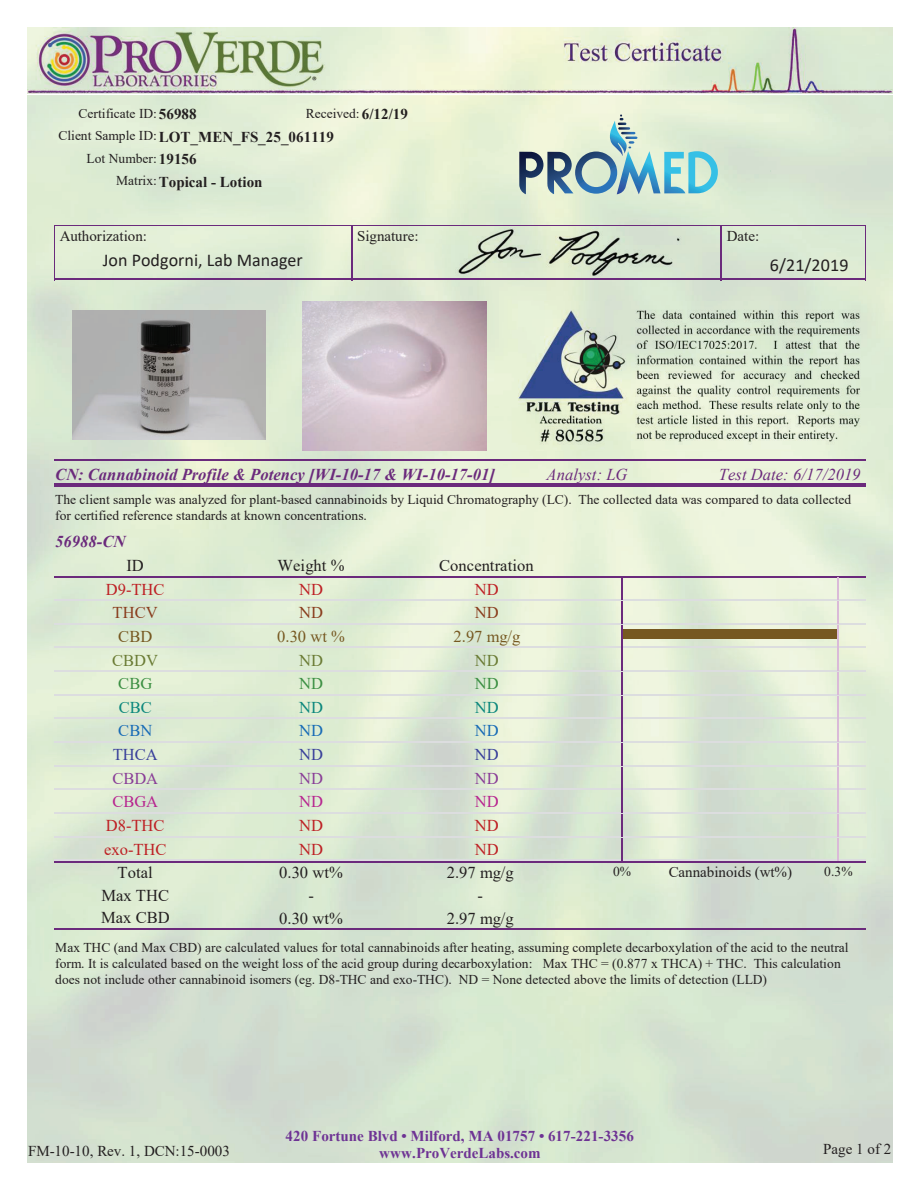
<style>
.page{position:relative;width:919px;height:1189px;background:#fff}
.page>*{position:absolute;margin:0;border:0;box-sizing:border-box;transform-origin:0 0}
.t1{font:18px "Calibri";color:#231f20}
.t2{font:16.5px "Times New Roman";color:#231f20}
.t3{font:italic 700 16.5px "Times New Roman";color:#6b2a7c}
.t4{font:16.5px "Times New Roman";color:#be2024}
.t5{font:italic 16.5px "Times New Roman";color:#6b2a7c}
.t6{font:16.5px "Times New Roman";color:#765821}
.t7{font:16.5px "Times New Roman";color:#893c1c}
.t8{font:16.5px "Times New Roman";color:#6a7b34}
.t9{font:16.5px "Times New Roman";color:#383f9a}
.t10{font:16.5px "Times New Roman";color:#893d97}
.t11{font:16.5px "Times New Roman";color:#b7248f}
.t12{font:16.5px "Times New Roman";color:#3b8f42}
.t13{font:16.5px "Times New Roman";color:#0b877c}
.t14{font:16.5px "Times New Roman";color:#176bb6}
.t15{font:15px "Times New Roman";color:#231f20}
.t16{font:700 15px/17.4px "Times New Roman";color:#6e3394;text-align:center}
.t17{font:700 15px "Times New Roman";color:#231f20}
.t18{font:13.5px/15.9px "Times New Roman";color:#231f20}
.s1{font-weight:700;font-size:15px}
.s2{font-weight:400;font-size:13.5px}
</style>
<div class="page">
<img style="left:27px;top:95px;width:865px;height:1066px">
<svg style="left:27px;top:27px;width:865px;height:1px"></svg>
<img style="left:27px;top:28px;width:865px;height:66px">
<hr style="left:720px;top:225px;width:145px;height:1px;background:#6b2a7c">
<hr style="left:864px;top:225px;width:1px;height:55px;background:#6b2a7c">
<hr style="left:720px;top:278px;width:145px;height:2px;background:#6b2a7c">
<hr style="left:351px;top:225px;width:370px;height:1px;background:#6b2a7c">
<hr style="left:720px;top:225px;width:1px;height:55px;background:#6b2a7c">
<hr style="left:351px;top:278px;width:370px;height:2px;background:#6b2a7c">
<hr style="left:54px;top:225px;width:298px;height:1px;background:#6b2a7c">
<hr style="left:351px;top:225px;width:1px;height:55px;background:#6b2a7c">
<hr style="left:54px;top:278px;width:298px;height:2px;background:#6b2a7c">
<hr style="left:54px;top:225px;width:1px;height:55px;background:#6b2a7c">
<img style="left:442px;top:227px;width:252px;height:50px">
<img style="left:72px;top:311px;width:194px;height:129px">
<img style="left:302px;top:302px;width:184px;height:148px">
<img style="left:518px;top:302px;width:342px;height:148px">
<hr style="left:54px;top:575px;width:811px;height:2px;background:#6b2a7c">
<hr style="left:54px;top:459px;width:811px;height:2px;background:#6b2a7c">
<hr style="left:54px;top:484px;width:811px;height:3px;background:#6b2a7c">
<hr style="left:54px;top:599px;width:811px;height:2px;background:#dcdddf">
<hr style="left:54px;top:623px;width:811px;height:1px;background:#dcdddf">
<hr style="left:54px;top:646px;width:811px;height:2px;background:#dcdddf">
<div style="left:622px;top:629px;width:216px;height:9px;background:#765821"></div>
<hr style="left:54px;top:670px;width:811px;height:1px;background:#dcdddf">
<hr style="left:54px;top:694px;width:811px;height:1px;background:#dcdddf">
<hr style="left:54px;top:717px;width:811px;height:2px;background:#dcdddf">
<hr style="left:54px;top:741px;width:811px;height:1px;background:#dcdddf">
<hr style="left:54px;top:764px;width:811px;height:2px;background:#dcdddf">
<hr style="left:54px;top:788px;width:811px;height:2px;background:#dcdddf">
<hr style="left:54px;top:812px;width:811px;height:1px;background:#dcdddf">
<hr style="left:54px;top:835px;width:811px;height:2px;background:#dcdddf">
<hr style="left:54px;top:859px;width:811px;height:2px;background:#dcdddf">
<svg style="left:621px;top:577px;width:1px;height:283px"></svg>
<svg style="left:837px;top:577px;width:1px;height:283px"></svg>
<hr style="left:54px;top:860px;width:811px;height:2px;background:#6b2a7c">
<hr style="left:54px;top:928px;width:811px;height:1px;background:#6b2a7c">
<svg style="left:519px;top:114px;width:198px;height:80px;background:#b3cfc9"></svg>
<p class="t18" style="left:79px;top:105px;width:120px">Certificate ID: <span class="s1">56988</span></p>
<p class="t17" style="left:58px;top:126px;width:277px"><span class="s2">Client Sample ID:</span>LOT_MEN_FS_25_061119</p>
<p class="t17" style="left:116px;top:171px;width:148px"><span class="s2">Matrix:</span>Topical - Lotion</p>
<p class="t18" style="left:306px;top:105px;width:104px">Received: <span class="s1">6/12/19</span></p>
<p class="t18" style="left:87px;top:150px;width:112px">Lot Number: <span class="s1">19156</span></p>
<p class="t15" style="left:60px;top:225px;width:89px">Authorization:</p>
<p class="t15" style="left:357px;top:225px;width:63px">Signature:</p>
<p class="t15" style="left:726px;top:225px;width:34px">Date:</p>
<h1 class="t1" style="left:103px;top:248px;width:201px">Jon Podgorni, Lab Manager</h1>
<h1 class="t1" style="left:769px;top:252px;width:80px">6/21/2019</h1>
<p class="t5" style="left:546px;top:463px;width:82px">Analyst: LG</p>
<p class="t5" style="left:718px;top:463px;width:143px">Test Date: 6/17/2019</p>
<p class="t18" style="left:55px;top:491px;width:797px">The client sample was analyzed for plant-based cannabinoids by Liquid Chromatography (LC). The collected data was compared to data collected for certified reference standards at known concentrations.</p>
<p class="t3" style="left:55px;top:530px;width:72px">56988-CN</p>
<p class="t3" style="left:55px;top:463px;width:441px">CN: Cannabinoid Profile &amp; Potency [WI-10-17 &amp; WI-10-17-01]</p>
<p class="t2" style="left:127px;top:553px;width:19px">ID</p>
<p class="t2" style="left:277px;top:553px;width:68px">Weight %</p>
<p class="t2" style="left:439px;top:553px;width:96px">Concentration</p>
<p class="t4" style="left:106px;top:577px;width:60px">D9-THC</p>
<p class="t4" style="left:299px;top:577px;width:25px">ND</p>
<p class="t4" style="left:475px;top:577px;width:25px">ND</p>
<p class="t7" style="left:113px;top:601px;width:47px">THCV</p>
<p class="t7" style="left:299px;top:601px;width:25px">ND</p>
<p class="t7" style="left:475px;top:601px;width:25px">ND</p>
<p class="t6" style="left:118px;top:624px;width:35px">CBD</p>
<p class="t6" style="left:277px;top:624px;width:69px">0.30 wt %</p>
<p class="t6" style="left:453px;top:624px;width:68px">2.97 mg/g</p>
<p class="t8" style="left:112px;top:648px;width:47px">CBDV</p>
<p class="t8" style="left:299px;top:648px;width:25px">ND</p>
<p class="t8" style="left:475px;top:648px;width:25px">ND</p>
<p class="t12" style="left:118px;top:672px;width:35px">CBG</p>
<p class="t12" style="left:299px;top:672px;width:25px">ND</p>
<p class="t12" style="left:475px;top:672px;width:25px">ND</p>
<p class="t13" style="left:119px;top:695px;width:35px">CBC</p>
<p class="t13" style="left:299px;top:695px;width:25px">ND</p>
<p class="t13" style="left:475px;top:695px;width:25px">ND</p>
<p class="t14" style="left:118px;top:719px;width:35px">CBN</p>
<p class="t14" style="left:299px;top:719px;width:25px">ND</p>
<p class="t14" style="left:475px;top:719px;width:25px">ND</p>
<p class="t9" style="left:113px;top:743px;width:47px">THCA</p>
<p class="t9" style="left:299px;top:743px;width:25px">ND</p>
<p class="t9" style="left:475px;top:743px;width:25px">ND</p>
<p class="t10" style="left:112px;top:766px;width:47px">CBDA</p>
<p class="t10" style="left:299px;top:766px;width:25px">ND</p>
<p class="t10" style="left:475px;top:766px;width:25px">ND</p>
<p class="t11" style="left:112px;top:790px;width:47px">CBGA</p>
<p class="t11" style="left:299px;top:790px;width:25px">ND</p>
<p class="t11" style="left:475px;top:790px;width:25px">ND</p>
<p class="t4" style="left:106px;top:813px;width:60px">D8-THC</p>
<p class="t4" style="left:299px;top:813px;width:25px">ND</p>
<p class="t4" style="left:475px;top:813px;width:25px">ND</p>
<p class="t4" style="left:104px;top:837px;width:64px">exo-THC</p>
<p class="t4" style="left:299px;top:837px;width:25px">ND</p>
<p class="t4" style="left:475px;top:837px;width:25px">ND</p>
<p class="t2" style="left:117px;top:861px;width:37px">Total</p>
<p class="t2" style="left:279px;top:861px;width:65px">0.30 wt%</p>
<p class="t2" style="left:446px;top:861px;width:68px">2.97 mg/g</p>
<p class="t2" style="left:101px;top:883px;width:69px">Max THC</p>
<p class="t2" style="left:308px;top:883px;width:7px">-</p>
<p class="t2" style="left:477px;top:883px;width:7px">-</p>
<p class="t2" style="left:101px;top:906px;width:70px">Max CBD</p>
<p class="t2" style="left:279px;top:906px;width:65px">0.30 wt%</p>
<p class="t2" style="left:446px;top:906px;width:68px">2.97 mg/g</p>
<p class="t18" style="left:613px;top:862px;width:20px">0%</p>
<p class="t15" style="left:668px;top:861px;width:125px">Cannabinoids (wt%)</p>
<p class="t18" style="left:823px;top:862px;width:30px">0.3%</p>
<p class="t18" style="left:55px;top:939px;width:794px">Max THC (and Max CBD) are calculated values for total cannabinoids after heating, assuming complete decarboxylation of the acid to the neutral form. It is calculated based on the weight loss of the acid group during decarboxylation: Max THC = (0.877 x THCA) + THC. This calculation does not include other cannabinoid isomers (eg. D8-THC and exo-THC). ND = None detected above the limits of detection (LLD)</p>
<p class="t16" style="left:285px;top:1126px;width:349px">420 Fortune Blvd • Milford, MA 01757 • 617-221-3356 www.ProVerdeLabs.com</p>
<p class="t15" style="left:28px;top:1140px;width:203px">FM-10-10, Rev. 1, DCN:15-0003</p>
<p class="t15" style="left:822px;top:1138px;width:70px">Page 1 of 2</p>
</div>
